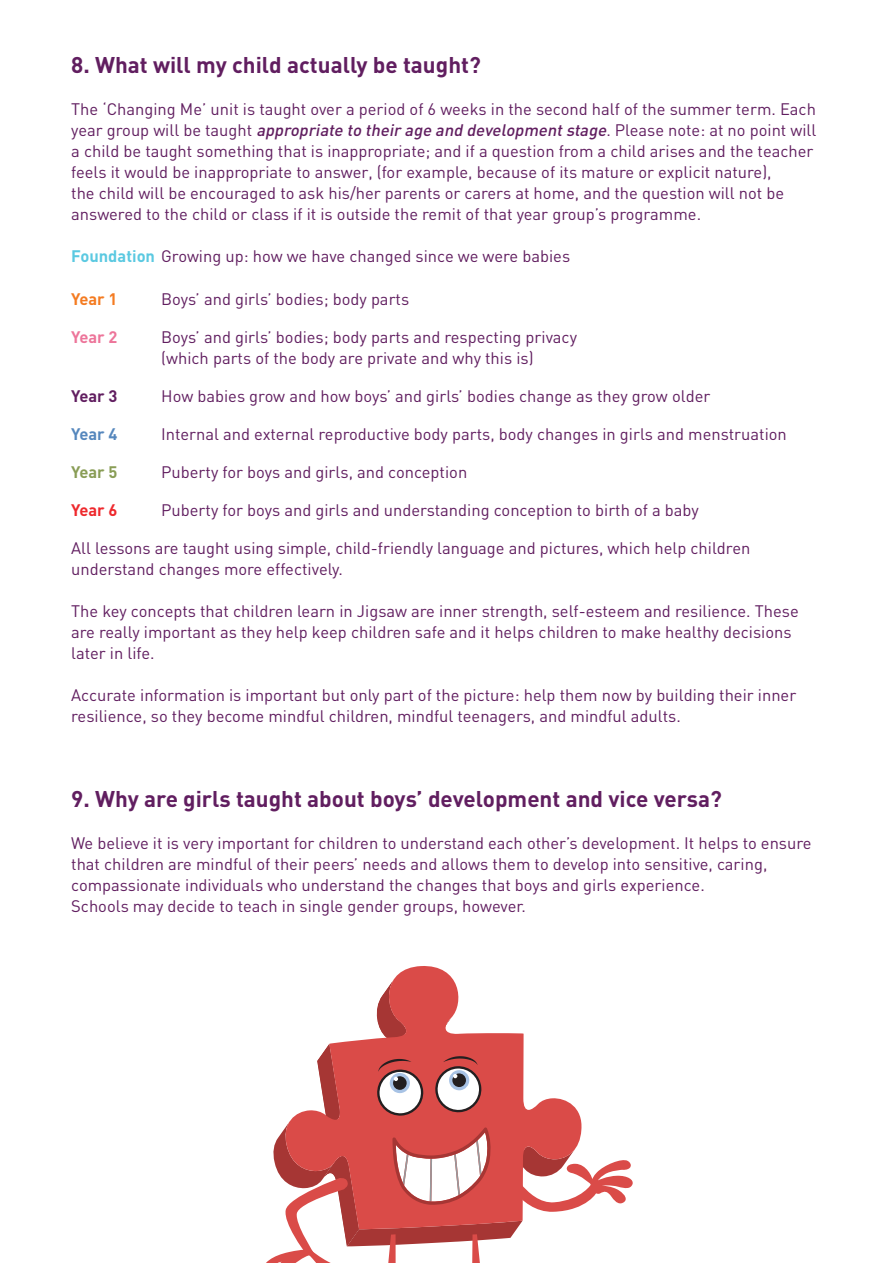
<style>
.page{position:relative;width:893px;height:1263px;background:#fff}
.page>*{position:absolute;margin:0;border:0;box-sizing:border-box;transform-origin:0 0}
.t1{font:700 22.5px "DIN";color:#611e60}
.t2{font:16.5px/21px "DIN";color:#611e60}
.t3{font:700 16.5px "DIN";color:#f47b21}
.t4{font:700 16.5px "DIN";color:#ed759a}
.t5{font:700 16.5px "DIN";color:#611e60}
.t6{font:700 16.5px "DIN";color:#5587bd}
.t7{font:700 16.5px "DIN";color:#899d56}
.t8{font:700 16.5px "DIN";color:#ee292d}
.s1{font-weight:500;font-style:italic}
.s2{font-weight:700;color:#5bc9e1}
</style>
<div class="page">
<svg style="left:394px;top:966px;width:59px;height:13px"></svg>
<svg style="left:266px;top:979px;width:367px;height:284px"></svg>
<p class="t1" style="left:71px;top:50px;width:411px">8. What will my child actually be taught?</p>
<p class="t2" style="left:71px;top:98px;width:747px">The ‘Changing Me’ unit is taught over a period of 6 weeks in the second half of the summer term. Each year group will be taught <span class="s1">appropriatetotheirageanddevelopmentstage</span>. Please note: at no point will a child be taught something that is inappropriate; and if a question from a child arises and the teacher feels it would be inappropriate to answer, (for example, because of its mature or explicit nature),<br>the child will be encouraged to ask his/her parents or carers at home, and the question will not be answered to the child or class if it is outside the remit of that year group’s programme.</p>
<p class="t2" style="left:71px;top:245px;width:500px"><span class="s2">Foundation</span> Growing up: how we have changed since we were babies</p>
<p class="t3" style="left:71px;top:288px;width:48px">Year 1</p>
<p class="t2" style="left:161px;top:288px;width:250px">Boys’ and girls’ bodies; body parts</p>
<p class="t4" style="left:71px;top:326px;width:48px">Year 2</p>
<p class="t2" style="left:161px;top:326px;width:417px">Boys’ and girls’ bodies; body parts and respecting privacy (which parts of the body are private and why this is)</p>
<p class="t5" style="left:71px;top:385px;width:48px">Year 3</p>
<p class="t2" style="left:161px;top:385px;width:551px">How babies grow and how boys’ and girls’ bodies change as they grow older</p>
<p class="t6" style="left:71px;top:423px;width:48px">Year 4</p>
<p class="t2" style="left:161px;top:423px;width:627px">Internal and external reproductive body parts, body changes in girls and menstruation</p>
<p class="t7" style="left:71px;top:461px;width:48px">Year 5</p>
<p class="t2" style="left:161px;top:461px;width:308px">Puberty for boys and girls, and conception</p>
<p class="t8" style="left:71px;top:499px;width:48px">Year 6</p>
<p class="t2" style="left:161px;top:499px;width:539px">Puberty for boys and girls and understanding conception to birth of a baby</p>
<p class="t2" style="left:71px;top:537px;width:681px">All lessons are taught using simple, child-friendly language and pictures, which help children understand changes more effectively.</p>
<p class="t2" style="left:71px;top:600px;width:729px">The key concepts that children learn in Jigsaw are inner strength, self-esteem and resilience. These are really important as they help keep children safe and it helps children to make healthy decisions later in life.</p>
<p class="t2" style="left:71px;top:684px;width:727px">Accurate information is important but only part of the picture: help them now by building their inner resilience, so they become mindful children, mindful teenagers, and mindful adults.</p>
<p class="t1" style="left:71px;top:784px;width:652px">9. Why are girls taught about boys’ development and vice versa?</p>
<p class="t2" style="left:71px;top:832px;width:742px">We believe it is very important for children to understand each other’s development. It helps to ensure that children are mindful of their peers’ needs and allows them to develop into sensitive, caring, compassionate individuals who understand the changes that boys and girls experience.<br>Schools may decide to teach in single gender groups, however.</p>
</div>
